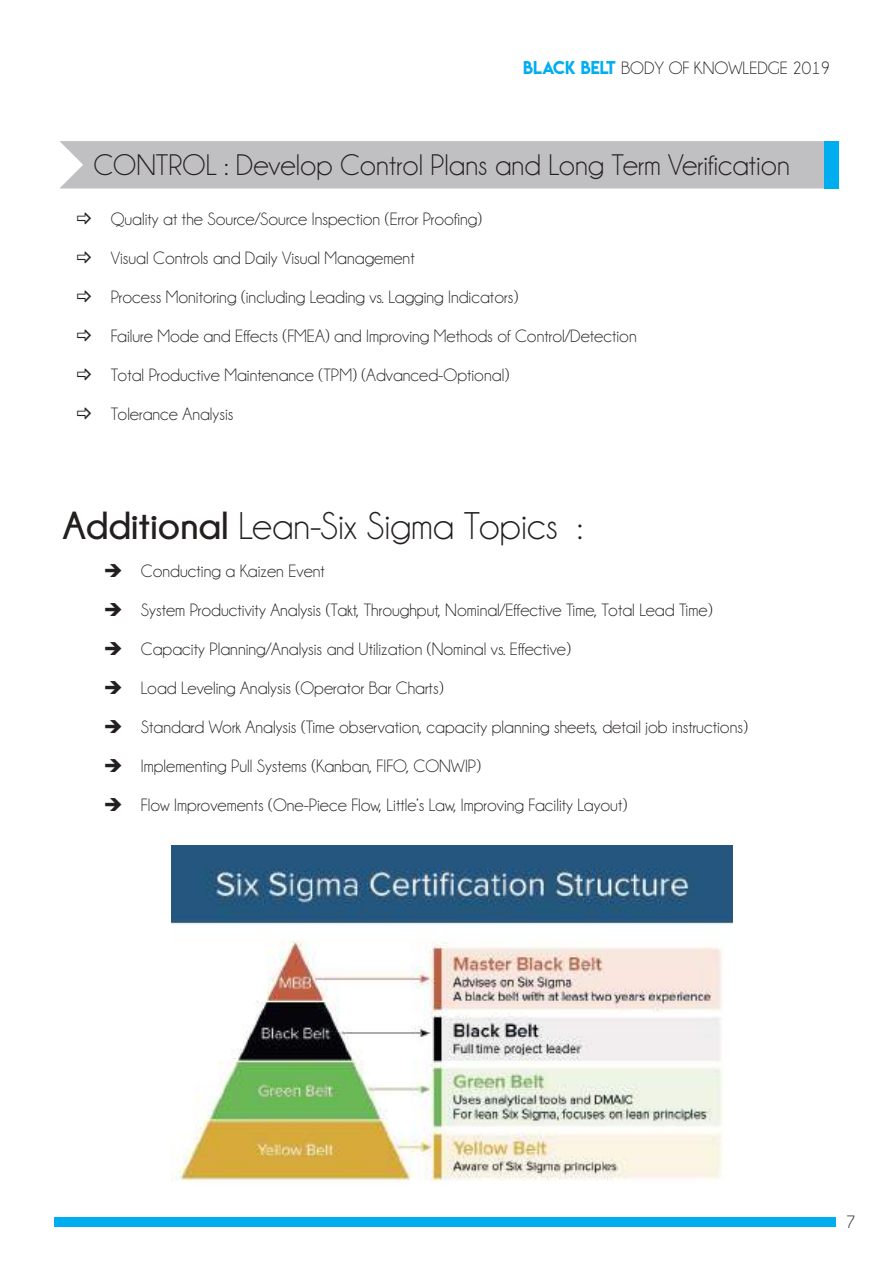
<style>
.page{position:relative;width:893px;height:1263px;background:#fff}
.page>*{position:absolute;margin:0;border:0;box-sizing:border-box;transform-origin:0 0}
.t1{font:39px "Champagne&Limousines";color:#241f1f}
.t2{font:30px "Champagne&Limousines";color:#241f1f}
.t3{font:18px/39px "Champagne&Limousines";color:#241f1f}
.s1{font-family:"Lemon Milk";font-size:16.5px;color:#00aeef}
.s2{font-weight:700}
</style>
<div class="page">
<div style="left:54px;top:1217px;width:781px;height:9px;background:#00aeef"></div>
<div style="left:59px;top:141px;width:765px;height:47px;background:#c0bfc1"></div>
<div style="left:824px;top:141px;width:15px;height:47px;background:#00aeef"></div>
<img style="left:171px;top:845px;width:561px;height:337px">
<p class="t3" style="left:523px;top:49px;width:309px"><span class="s1">BLACK BELT</span> BODY OF KNOWLEDGE 2019</p>
<h2 class="t2" style="left:94px;top:149px;width:698px">CONTROL : Develop Control Plans and Long Term Verification</h2>
<p class="t3" style="left:111px;top:199px;width:528px">Quality at the Source/Source Inspection (Error Proofing)<br>Visual Controls and Daily Visual Management<br>Process Monitoring (including Leading vs. Lagging Indicators)<br>Failure Mode and Effects (FMEA) and Improving Methods of Control/Detection Total Productive Maintenance (TPM) (Advanced-Optional)<br>Tolerance Analysis</p>
<h1 class="t1" style="left:63px;top:506px;width:521px"><span class="s2">Additional</span> Lean-Six Sigma Topics :</h1>
<p class="t3" style="left:104px;top:551px;width:223px">➔ Conducting a Kaizen Event</p>
<p class="t3" style="left:104px;top:590px;width:610px">➔ System Productivity Analysis (Takt, Throughput, Nominal/Effective Time, Total Lead Time)</p>
<p class="t3" style="left:104px;top:629px;width:469px">➔ Capacity Planning/Analysis and Utilization (Nominal vs. Effective)</p>
<p class="t3" style="left:104px;top:668px;width:341px">➔ Load Leveling Analysis (Operator Bar Charts)</p>
<p class="t3" style="left:104px;top:707px;width:646px">➔ Standard Work Analysis (Time observation, capacity planning sheets, detail job instructions)</p>
<p class="t3" style="left:104px;top:746px;width:379px">➔ Implementing Pull Systems (Kanban, FIFO, CONWIP)</p>
<p class="t3" style="left:104px;top:785px;width:525px">➔ Flow Improvements (One-Piece Flow, Little’s Law, Improving Facility Layout)</p>
<p class="t3" style="left:846px;top:1202px;width:11px">7</p>
</div>
